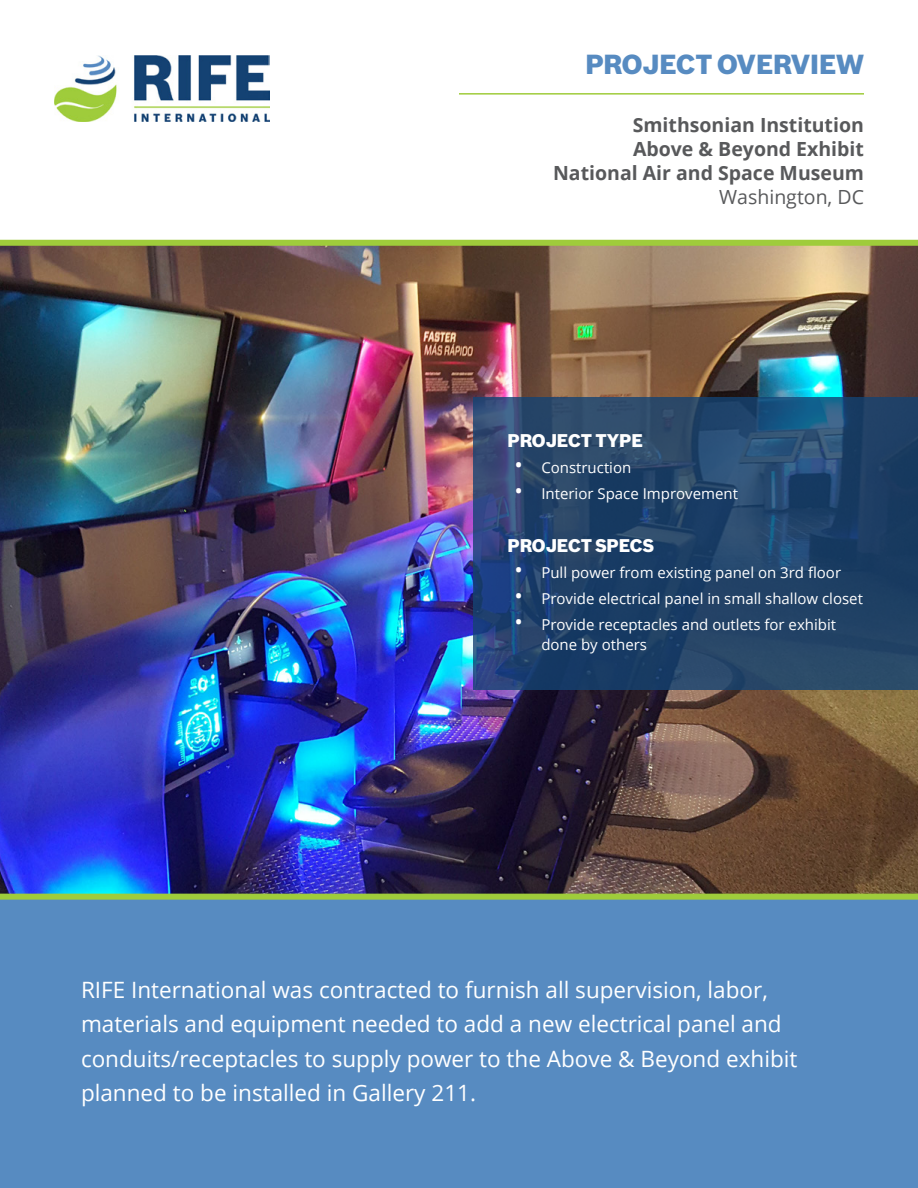
<style>
.page{position:relative;width:918px;height:1188px;background:#fff}
.page>*{position:absolute;margin:0;border:0;box-sizing:border-box;transform-origin:0 0}
.t1{font:900 27px "Bosch";color:#578bc1}
.t2{font:22.5px/34.5px "Open Sans";color:#fff}
.t3{font:700 19.5px/24px "Open Sans";color:#58595b;text-align:right}
.t4{font:19.5px "Open Sans";color:#58595b}
.t5{font:900 18px "Bosch";color:#fff}
.t6{font:15px/19.5px "Open Sans";color:#fff}
.s1{font-size:22.5px}
</style>
<div class="page">
<div style="left:0;top:900px;width:918px;height:288px;background:#578bc1"></div>
<img style="left:0;top:240px;width:918px;height:660px">
<svg style="left:473px;top:398px;width:445px;height:292px;background:#23446b"></svg>
<img style="left:54px;top:55px;width:216px;height:67px">
<hr style="left:459px;top:93px;width:405px;height:2px;background:#9fcc3b">
<p class="t1" style="left:585px;top:48px;width:280px">PROJECT OVERVIEW</p>
<p class="t3" style="left:553px;top:113px;width:312px">Smithsonian Institution<br>Above &amp; Beyond Exhibit<br>National Air and Space Museum</p>
<p class="t4" style="left:719px;top:184px;width:146px">Washington, DC</p>
<p class="t5" style="left:508px;top:429px;width:137px">PROJECT TYPE</p>
<p class="t6" style="left:514px;top:457px;width:119px"><span class="s1">•</span> Construction</p>
<p class="t6" style="left:514px;top:484px;width:225px"><span class="s1">•</span> Interior Space Improvement</p>
<p class="t5" style="left:508px;top:534px;width:148px">PROJECT SPECS</p>
<p class="t6" style="left:514px;top:562px;width:328px"><span class="s1">•</span> Pull power from existing panel on 3rd floor</p>
<p class="t6" style="left:514px;top:589px;width:350px"><span class="s1">•</span> Provide electrical panel in small shallow closet</p>
<p class="t6" style="left:541px;top:615px;width:296px;text-indent:-27px"><span class="s1">•</span> Provide receptacles and outlets for exhibit done by others</p>
<p class="t2" style="left:81px;top:972px;width:718px">RIFE International was contracted to furnish all supervision, labor, materials and equipment needed to add a new electrical panel and conduits/receptacles to supply power to the Above &amp; Beyond exhibit planned to be installed in Gallery 211.</p>
</div>
